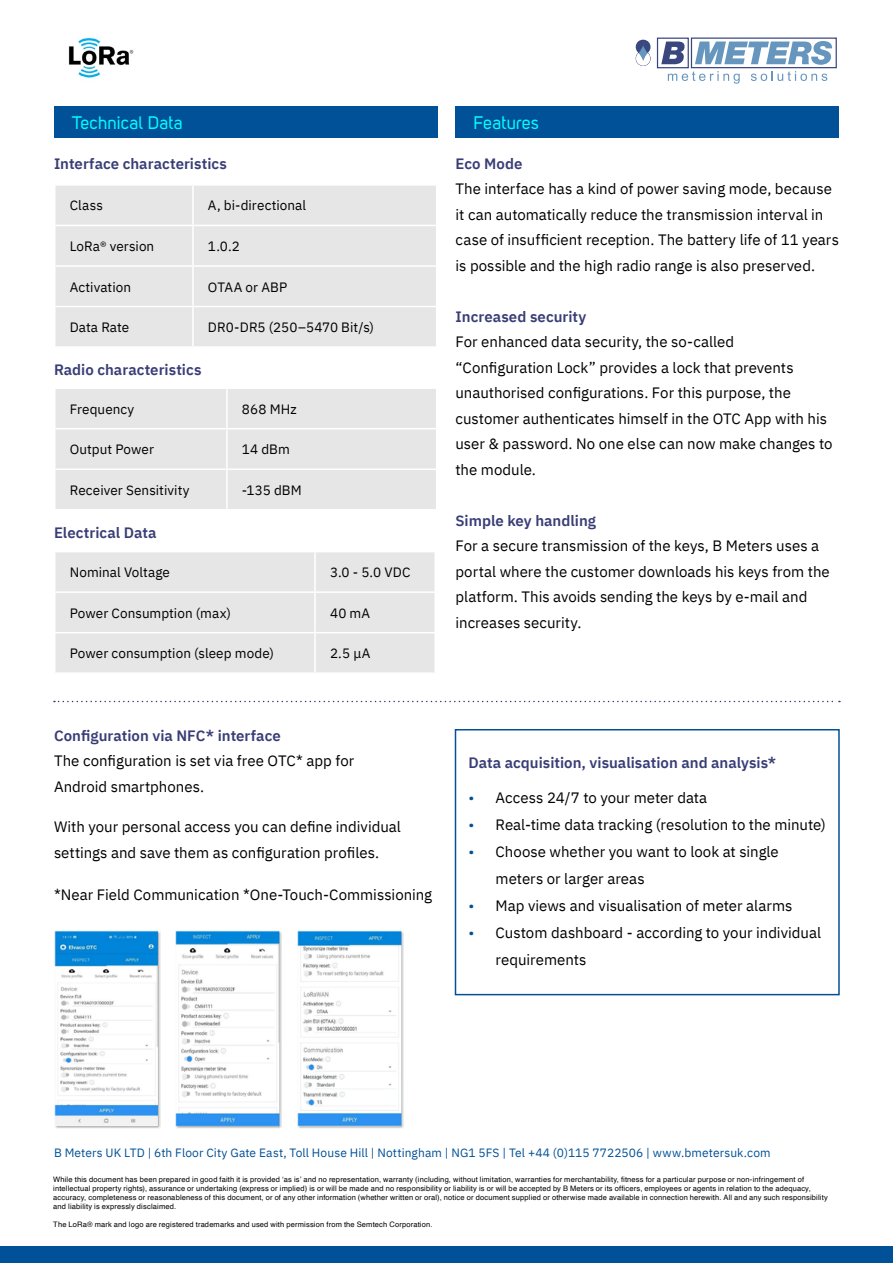
<style>
.page{position:relative;width:893px;height:1263px;background:#fff}
.page>*{position:absolute;margin:0;border:0;box-sizing:border-box;transform-origin:0 0}
.t1{font:18px "Uni Sans Regular";letter-spacing:.005em;color:#0ff}
.t2{font:15px/25.5px "IBM Plex Sans";color:#000}
.t3{font:600 15px "IBM Plex Sans";color:#383d76}
.t4{font:13.5px "IBM Plex Sans";letter-spacing:.005em;color:#000}
.t5{font:12px "IBM Plex Sans";letter-spacing:.01em;color:#005197}
.t6{font:7.5px/9px "Helvetica";letter-spacing:.02em;color:#000}
.s1{color:#005197}
</style>
<div class="page">
<svg style="left:661px;top:42px;width:23px;height:22px"></svg>
<svg style="left:695px;top:41px;width:137px;height:24px"></svg>
<div style="left:657px;top:38px;width:32px;height:30px;border:1px solid #3a477f"></div>
<div style="left:691px;top:38px;width:146px;height:30px;border:1px solid #3a477f"></div>
<svg style="left:668px;top:71px;width:72px;height:13px"></svg>
<svg style="left:751px;top:71px;width:76px;height:10px"></svg>
<svg style="left:635px;top:39px;width:16px;height:27px"></svg>
<img style="left:68px;top:37px;width:66px;height:41px">
<div style="left:0;top:1246px;width:893px;height:17px;background:#005197"></div>
<div style="left:54px;top:107px;width:383px;height:31px;background:#005197"></div>
<div style="left:455px;top:107px;width:384px;height:31px;background:#005197"></div>
<div style="left:455px;top:729px;width:385px;height:266px;border:2px solid #005197"></div>
<svg style="left:54px;top:701px;width:786px;height:1px"></svg>
<img style="left:54px;top:930px;width:106px;height:198px">
<img style="left:175px;top:930px;width:106px;height:198px">
<img style="left:297px;top:930px;width:107px;height:198px">
<div style="left:56px;top:186px;width:380px;height:160px;background:#e6e6e6"></div>
<hr style="left:192px;top:186px;width:2px;height:39px;background:#fff">
<hr style="left:54px;top:225px;width:139px;height:1px;background:#fff">
<hr style="left:193px;top:225px;width:244px;height:1px;background:#fff">
<hr style="left:192px;top:226px;width:2px;height:39px;background:#fff">
<hr style="left:54px;top:265px;width:139px;height:2px;background:#fff">
<hr style="left:193px;top:265px;width:244px;height:2px;background:#fff">
<hr style="left:192px;top:267px;width:2px;height:39px;background:#fff">
<hr style="left:54px;top:306px;width:139px;height:1px;background:#fff">
<hr style="left:193px;top:306px;width:244px;height:1px;background:#fff">
<hr style="left:192px;top:307px;width:2px;height:39px;background:#fff">
<div style="left:56px;top:389px;width:380px;height:120px;background:#e6e6e6"></div>
<hr style="left:226px;top:389px;width:2px;height:39px;background:#fff">
<hr style="left:54px;top:428px;width:173px;height:1px;background:#fff">
<hr style="left:227px;top:428px;width:210px;height:1px;background:#fff">
<hr style="left:226px;top:429px;width:2px;height:39px;background:#fff">
<hr style="left:54px;top:468px;width:173px;height:2px;background:#fff">
<hr style="left:227px;top:468px;width:210px;height:2px;background:#fff">
<hr style="left:226px;top:470px;width:2px;height:39px;background:#fff">
<div style="left:56px;top:552px;width:378px;height:120px;background:#e6e6e6"></div>
<hr style="left:314px;top:552px;width:2px;height:39px;background:#fff">
<hr style="left:54px;top:591px;width:261px;height:2px;background:#fff">
<hr style="left:315px;top:591px;width:121px;height:2px;background:#fff">
<hr style="left:314px;top:593px;width:2px;height:39px;background:#fff">
<hr style="left:54px;top:632px;width:261px;height:1px;background:#fff">
<hr style="left:315px;top:632px;width:121px;height:1px;background:#fff">
<hr style="left:314px;top:633px;width:2px;height:39px;background:#fff">
<p class="t1" style="left:72px;top:112px;width:113px">Technical Data</p>
<p class="t1" style="left:473px;top:112px;width:67px">Features</p>
<p class="t3" style="left:455px;top:152px;width:69px">Eco Mode</p>
<p class="t2" style="left:455px;top:175px;width:385px">The interface has a kind of power saving mode, because it can automatically reduce the transmission interval in case of insufficient reception. The battery life of 11 years is possible and the high radio range is also preserved.</p>
<p class="t3" style="left:455px;top:305px;width:132px">Increased security</p>
<p class="t2" style="left:455px;top:328px;width:379px">For enhanced data security, the so-called “Configuration Lock” provides a lock that prevents unauthorised configurations. For this purpose, the customer authenticates himself in the OTC App with his user &amp; password. No one else can now make changes to the module.</p>
<p class="t3" style="left:455px;top:509px;width:142px">Simple key handling</p>
<p class="t2" style="left:455px;top:532px;width:376px">For a secure transmission of the keys, B Meters uses a portal where the customer downloads his keys from the platform. This avoids sending the keys by e-mail and increases security.</p>
<p class="t3" style="left:54px;top:152px;width:174px">Interface characteristics</p>
<p class="t4" style="left:70px;top:195px;width:35px">Class</p>
<p class="t4" style="left:208px;top:195px;width:100px">A, bi-directional</p>
<p class="t4" style="left:70px;top:236px;width:86px">LoRa® version</p>
<p class="t4" style="left:208px;top:236px;width:34px">1.0.2</p>
<p class="t4" style="left:70px;top:276px;width:63px">Activation</p>
<p class="t4" style="left:208px;top:276px;width:81px">OTAA or ABP</p>
<p class="t4" style="left:70px;top:317px;width:61px">Data Rate</p>
<p class="t4" style="left:208px;top:317px;width:168px">DR0-DR5 (250–5470 Bit/s)</p>
<p class="t3" style="left:54px;top:358px;width:149px">Radio characteristics</p>
<p class="t4" style="left:70px;top:399px;width:66px">Frequency</p>
<p class="t4" style="left:242px;top:399px;width:56px">868 MHz</p>
<p class="t4" style="left:70px;top:439px;width:86px">Output Power</p>
<p class="t4" style="left:242px;top:439px;width:50px">14 dBm</p>
<p class="t4" style="left:70px;top:480px;width:121px">Receiver Sensitivity</p>
<p class="t4" style="left:242px;top:480px;width:61px">-135 dBM</p>
<p class="t3" style="left:54px;top:521px;width:104px">Electrical Data</p>
<p class="t4" style="left:70px;top:562px;width:102px">Nominal Voltage</p>
<p class="t4" style="left:330px;top:562px;width:82px">3.0 - 5.0 VDC</p>
<p class="t4" style="left:70px;top:603px;width:163px">Power Consumption (max)</p>
<p class="t4" style="left:330px;top:603px;width:42px">40 mA</p>
<p class="t4" style="left:70px;top:643px;width:206px">Power consumption (sleep mode)</p>
<p class="t4" style="left:330px;top:643px;width:42px">2.5 μA</p>
<p class="t3" style="left:54px;top:724px;width:228px">Configuration via NFC* interface</p>
<p class="t2" style="left:54px;top:747px;width:302px">The configuration is set via free OTC* app for<br>Android smartphones.</p>
<p class="t2" style="left:54px;top:813px;width:348px">With your personal access you can define individual settings and save them as configuration profiles.</p>
<p class="t2" style="left:54px;top:880px;width:380px">*Near Field Communication *One-Touch-Commissioning</p>
<p class="t3" style="left:469px;top:751px;width:309px">Data acquisition, visualisation and analysis*</p>
<p class="t2" style="left:469px;top:784px;width:240px"><span class="s1">•</span> Access 24/7 to your meter data</p>
<p class="t2" style="left:469px;top:811px;width:359px"><span class="s1">•</span> Real-time data tracking (resolution to the minute)</p>
<p class="t2" style="left:496px;top:837px;width:285px;line-height:27px;text-indent:-27px"><span class="s1">•</span> Choose whether you want to look at single meters or larger areas</p>
<p class="t2" style="left:469px;top:892px;width:325px"><span class="s1">•</span> Map views and visualisation of meter alarms</p>
<p class="t2" style="left:496px;top:918px;width:327px;line-height:27px;text-indent:-27px"><span class="s1">•</span> Custom dashboard - according to your individual requirements</p>
<p class="t5" style="left:54px;top:1143px;width:718px">B Meters UK LTD | 6th Floor City Gate East, Toll House Hill | Nottingham | NG1 5FS | Tel +44 (0)115 7722506 | www.bmetersuk.com</p>
<p class="t6" style="left:53px;top:1175px;width:776px">While this document has been prepared in good faith it is provided ‘as is’ and no representation, warranty (including, without limitation, warranties for merchantability, fitness for a particular purpose or non-infringement of intellectual property rights), assurance or undertaking (express or implied) is or will be made and no responsibility or liability is or will be accepted by B Meters or its officers, employees or agents in relation to the adequacy, accuracy, completeness or reasonableness of this document, or of any other information (whether written or oral), notice or document supplied or otherwise made available in connection herewith. All and any such responsibility and liability is expressly disclaimed.</p>
<p class="t6" style="left:53px;top:1220px;width:381px">The LoRa® mark and logo are registered trademarks and used with permission from the Semtech Corporation.</p>
</div>
